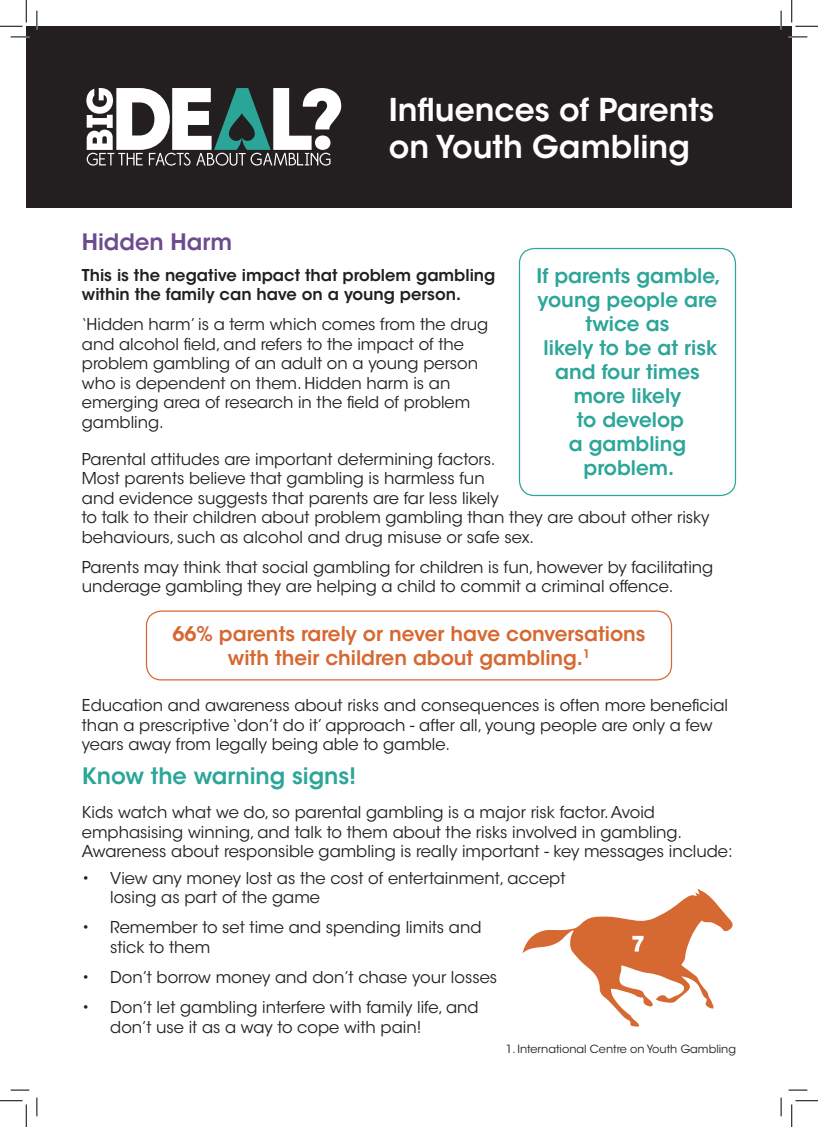
<style>
.page{position:relative;width:818px;height:1127px;background:#fff}
.page>*{position:absolute;margin:0;border:0;box-sizing:border-box;transform-origin:0 0}
.Paragraph_Style_1{font:600 31.25px/37.5px "ITC Avant Garde Std";color:#fff}
.Paragraph_Style_5{font:600 22.5px "ITC Avant Garde Std";color:#2ba699}
.subheading{font:600 22.5px "ITC Avant Garde Std";color:#6c4b8e}
.Paragraph_Style_5-2{font:600 20px/24px "ITC Avant Garde Std";color:#2ba699;text-align:center}
.Paragraph_Style_3{font:600 20px/24px "ITC Avant Garde Std";color:#d66831;text-align:center}
.Paragraph_Style_3-2{font:16.25px/19.5px "ITC Avant Garde Std";color:#231f20}
.t1{font:600 16.25px/19.5px "ITC Avant Garde Std";color:#231f20}
.Paragraph_Style_3-3{font:11.25px "ITC Avant Garde Std";color:#231f20}
</style>
<div class="page">
<div style="left:26px;top:26px;width:766px;height:182px;background:#231f20"></div>
<svg style="left:86px;top:88px;width:255px;height:78px"></svg>
<div style="left:519px;top:248px;width:217px;height:248px;border:1px solid #2ba699;border-radius:15px"></div>
<div style="left:146px;top:610px;width:526px;height:70px;border:1px solid #d66831;border-radius:15px"></div>
<svg style="left:522px;top:889px;width:211px;height:137px"></svg>
<svg style="left:11px;top:36px;width:18px;height:2px"></svg>
<svg style="left:788px;top:36px;width:19px;height:2px"></svg>
<svg style="left:11px;top:1089px;width:18px;height:1px"></svg>
<svg style="left:788px;top:1089px;width:19px;height:1px"></svg>
<svg style="left:36px;top:11px;width:2px;height:18px"></svg>
<svg style="left:36px;top:1097px;width:2px;height:18px"></svg>
<svg style="left:780px;top:11px;width:2px;height:18px"></svg>
<svg style="left:780px;top:1097px;width:2px;height:18px"></svg>
<svg style="left:0;top:0;width:27px;height:27px"></svg>
<svg style="left:0;top:1100px;width:27px;height:26px"></svg>
<svg style="left:791px;top:0;width:27px;height:27px"></svg>
<svg style="left:791px;top:1100px;width:27px;height:26px"></svg>
<p class="Paragraph_Style_1" style="left:389px;top:90px;width:327px">Influences of Parents on Youth Gambling</p>
<p class="subheading" style="left:82px;top:228px;width:152px">Hidden Harm</p>
<p class="t1" style="left:82px;top:265px;width:415px">This is the negative impact that problem gambling within the family can have on a young person.</p>
<p class="Paragraph_Style_3-2" style="left:82px;top:315px;width:408px">‘Hidden harm’ is a term which comes from the drug and alcohol field, and refers to the impact of the problem gambling of an adult on a young person who is dependent on them. Hidden harm is an emerging area of research in the field of problem gambling.</p>
<p class="Paragraph_Style_3-2" style="left:82px;top:449px;width:629px">Parental attitudes are important determining factors.<br>Most parents believe that gambling is harmless fun<br>and evidence suggests that parents are far less likely<br>to talk to their children about problem gambling than they are about other risky behaviours, such as alcohol and drug misuse or safe sex.</p>
<p class="Paragraph_Style_3-2" style="left:82px;top:557px;width:633px">Parents may think that social gambling for children is fun, however by facilitating underage gambling they are helping a child to commit a criminal offence.</p>
<p class="Paragraph_Style_3" style="left:172px;top:621px;width:475px">66% parents rarely or never have conversations with their children about gambling.<sup>1</sup></p>
<p class="Paragraph_Style_3-2" style="left:82px;top:695px;width:648px">Education and awareness about risks and consequences is often more beneficial than a prescriptive ‘don’t do it’ approach - after all, young people are only a few years away from legally being able to gamble.</p>
<p class="Paragraph_Style_5" style="left:82px;top:761px;width:276px">Know the warning signs!</p>
<p class="Paragraph_Style_3-2" style="left:82px;top:802px;width:652px">Kids watch what we do, so parental gambling is a major risk factor. Avoid emphasising winning, and talk to them about the risks involved in gambling.<br>Awareness about responsible gambling is really important - key messages include:</p>
<p class="Paragraph_Style_3-2" style="left:110px;top:868px;width:457px;text-indent:-28px">• View any money lost as the cost of entertainment, accept losing as part of the game</p>
<p class="Paragraph_Style_3-2" style="left:110px;top:917px;width:373px;text-indent:-28px">• Remember to set time and spending limits and stick to them</p>
<p class="Paragraph_Style_3-2" style="left:82px;top:967px;width:417px">• Don’t borrow money and don’t chase your losses</p>
<p class="Paragraph_Style_3-2" style="left:110px;top:997px;width:370px;text-indent:-28px">• Don’t let gambling interfere with family life, and don’t use it as a way to cope with pain!</p>
<p class="Paragraph_Style_5-2" style="left:537px;top:264px;width:186px">If parents gamble, young people are twice as<br>likely to be at risk and four times more likely<br>to develop<br>a gambling problem.</p>
<p class="Paragraph_Style_3-3" style="left:506px;top:1042px;width:232px">1. International Centre on Youth Gambling</p>
</div>
